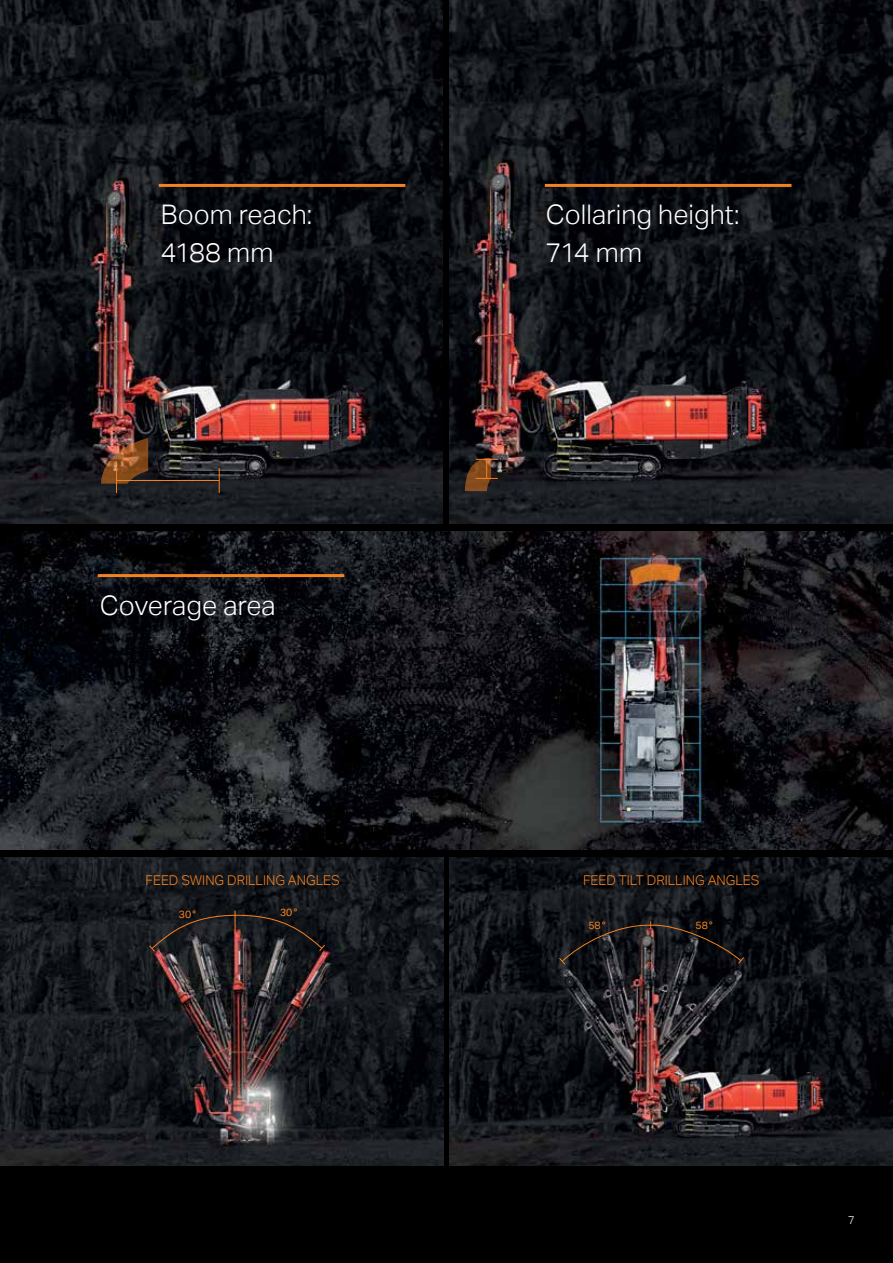
<style>
.page{position:relative;width:893px;height:1263px;background:#000}
.page>*{position:absolute;margin:0;border:0;box-sizing:border-box;transform-origin:0 0}
.t1{font:300 27px/37.5px "Aktiv Grotesk";color:#fff}
.t2{font:300 13.5px "Aktiv Grotesk";color:#f58220}
.t3{font:300 11.25px "Aktiv Grotesk";color:#fff}
.t4{font:10.5px "Aktiv Grotesk";color:#f58220}
</style>
<div class="page">
<img style="left:0;top:531px;width:893px;height:318px">
<hr style="left:98px;top:574px;width:246px;height:3px;background:#f58220">
<img style="left:0;top:858px;width:443px;height:307px">
<svg style="left:148px;top:911px;width:178px;height:41px;background:#232021"></svg>
<img style="left:450px;top:858px;width:443px;height:307px">
<svg style="left:558px;top:921px;width:187px;height:44px"></svg>
<img style="left:450px;top:0;width:443px;height:524px">
<svg style="left:465px;top:457px;width:33px;height:34px"></svg>
<img style="left:0;top:0;width:442px;height:524px">
<hr style="left:117px;top:480px;width:102px;height:1px;background:#f58220">
<svg style="left:219px;top:468px;width:1px;height:25px"></svg>
<img style="left:101px;top:438px;width:47px;height:55px">
<hr style="left:159px;top:184px;width:246px;height:3px;background:#f58220">
<hr style="left:545px;top:184px;width:246px;height:3px;background:#f58220">
<p class="t1" style="left:161px;top:196px;width:153px">Boom reach:<br>4188 mm</p>
<p class="t1" style="left:546px;top:196px;width:195px">Collaring height:<br>714 mm</p>
<p class="t1" style="left:100px;top:586px;width:177px">Coverage area</p>
<p class="t2" style="left:146px;top:873px;width:196px">FEED SWING DRILLING ANGLES</p>
<p class="t4" style="left:179px;top:908px;width:19px">30 °</p>
<p class="t4" style="left:280px;top:906px;width:19px">30 °</p>
<p class="t2" style="left:583px;top:873px;width:178px">FEED TILT DRILLING ANGLES</p>
<p class="t4" style="left:588px;top:919px;width:19px">58 °</p>
<p class="t4" style="left:695px;top:919px;width:19px">58 °</p>
<p class="t3" style="left:848px;top:1214px;width:8px">7</p>
</div>
